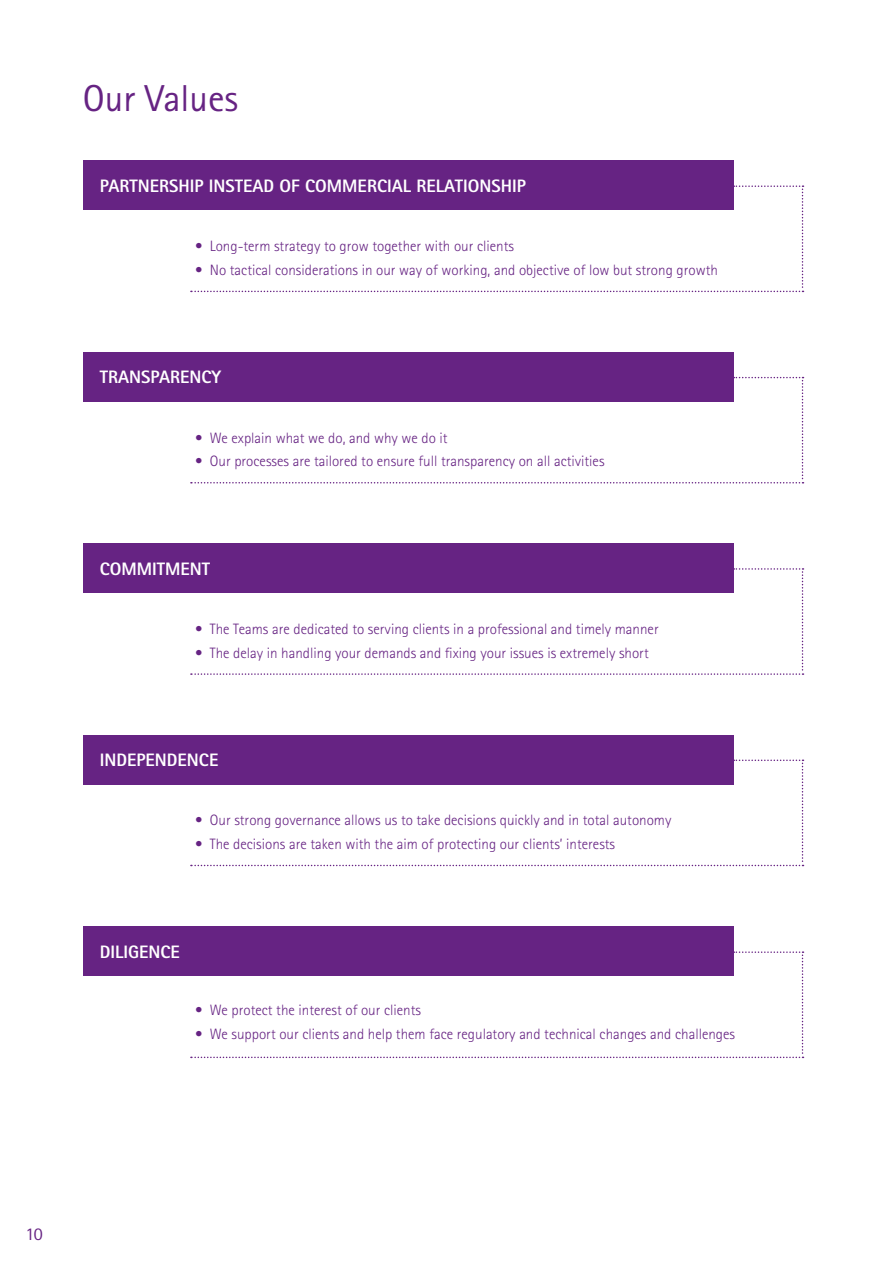
<style>
.page{position:relative;width:893px;height:1263px;background:#fff}
.page>*{position:absolute;margin:0;border:0;box-sizing:border-box;transform-origin:0 0}
.t1{font:37.5px "Rotis Sans Serif Std";color:#662383}
.t2{font:800 18px "Rotis Sans Serif Std";color:#fff}
.t3{font:18px "Rotis Sans Serif Std";color:#662383}
.t4{font:300 15px "Rotis Sans Serif Std";color:#662383}
.s1{font-weight:400}
</style>
<div class="page">
<div style="left:83px;top:161px;width:650px;height:49px;background:#662383"></div>
<div style="left:83px;top:352px;width:650px;height:49px;background:#662383"></div>
<div style="left:83px;top:543px;width:650px;height:50px;background:#662383"></div>
<div style="left:83px;top:735px;width:650px;height:49px;background:#662383"></div>
<div style="left:83px;top:927px;width:650px;height:49px;background:#662383"></div>
<svg style="left:191px;top:185px;width:612px;height:107px"></svg>
<svg style="left:191px;top:377px;width:612px;height:106px"></svg>
<svg style="left:191px;top:568px;width:612px;height:107px"></svg>
<svg style="left:191px;top:759px;width:612px;height:107px"></svg>
<svg style="left:191px;top:951px;width:612px;height:107px"></svg>
<h1 class="t1" style="left:83px;top:76px;width:157px">Our Values</h1>
<p class="t2" style="left:100px;top:174px;width:427px">PARTNERSHIP INSTEAD OF COMMERCIAL RELATIONSHIP</p>
<p class="t4" style="left:195px;top:238px;width:320px"><span class="s1">•</span> Long-term strategy to grow together with our clients</p>
<p class="t4" style="left:195px;top:261px;width:524px"><span class="s1">•</span> No tactical considerations in our way of working, and objective of low but strong growth</p>
<p class="t2" style="left:100px;top:366px;width:123px">TRANSPARENCY</p>
<p class="t4" style="left:195px;top:429px;width:254px"><span class="s1">•</span> We explain what we do, and why we do it</p>
<p class="t4" style="left:195px;top:453px;width:411px"><span class="s1">•</span> Our processes are tailored to ensure full transparency on all activities</p>
<p class="t2" style="left:100px;top:557px;width:112px">COMMITMENT</p>
<p class="t4" style="left:195px;top:620px;width:465px"><span class="s1">•</span> The Teams are dedicated to serving clients in a professional and timely manner</p>
<p class="t4" style="left:195px;top:644px;width:455px"><span class="s1">•</span> The delay in handling your demands and fixing your issues is extremely short</p>
<p class="t2" style="left:100px;top:748px;width:120px">INDEPENDENCE</p>
<p class="t4" style="left:195px;top:812px;width:478px"><span class="s1">•</span> Our strong governance allows us to take decisions quickly and in total autonomy</p>
<p class="t4" style="left:195px;top:835px;width:421px"><span class="s1">•</span> The decisions are taken with the aim of protecting our clients’ interests</p>
<p class="t2" style="left:100px;top:940px;width:82px">DILIGENCE</p>
<p class="t4" style="left:195px;top:1001px;width:227px"><span class="s1">•</span> We protect the interest of our clients</p>
<p class="t4" style="left:195px;top:1025px;width:541px"><span class="s1">•</span> We support our clients and help them face regulatory and technical changes and challenges</p>
<p class="t3" style="left:26px;top:1223px;width:19px">10</p>
</div>
